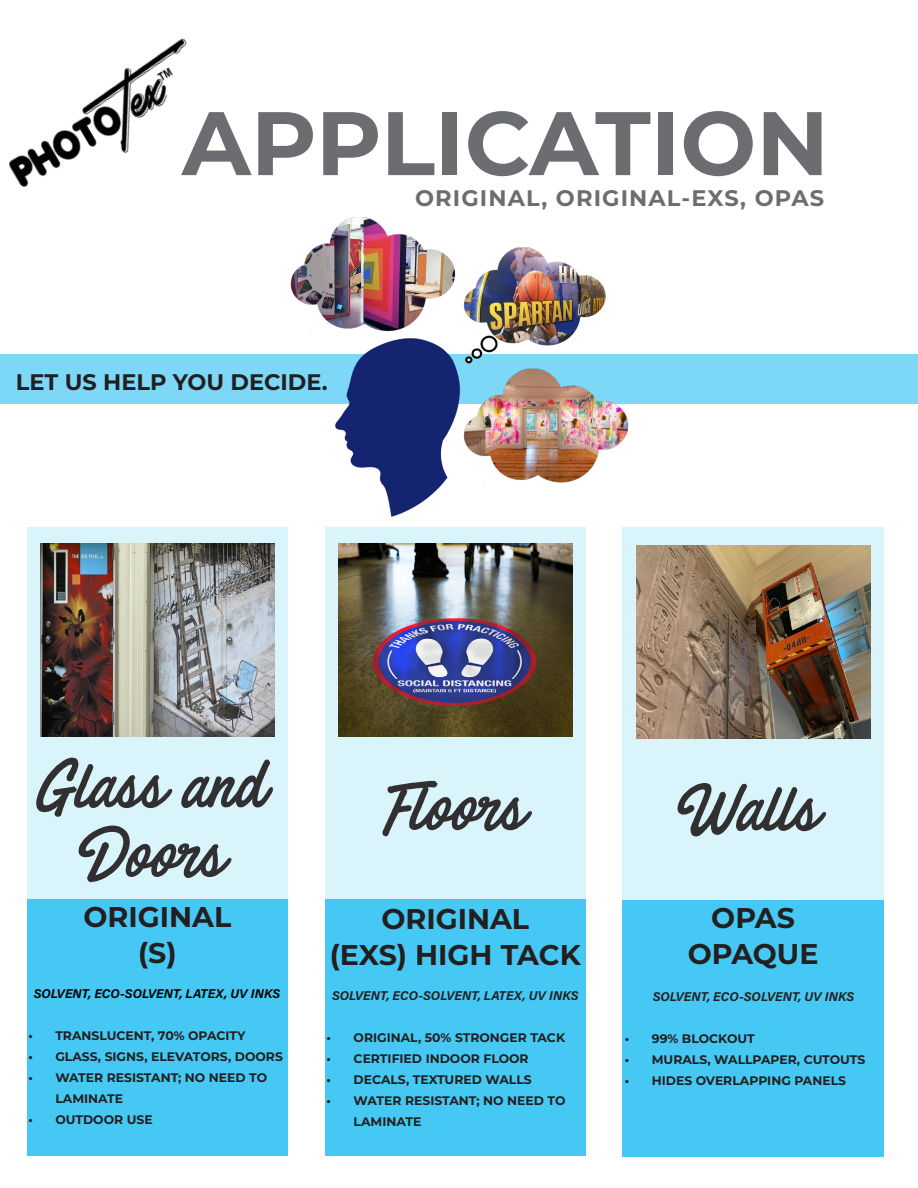
<style>
.page{position:relative;width:918px;height:1188px;background:#fff}
.page>*{position:absolute;margin:0;border:0;box-sizing:border-box;transform-origin:0 0}
.t1{font:700 90px "Montserrat";color:#6c6d70}
.t2{font:63px/69px "Painted Paradise";color:#312f30;text-align:center}
.t3{font:700 28.5px "Montserrat";color:#231f20}
.t4{font:700 22.5px "Montserrat";letter-spacing:.05em;color:#6c6d70}
.t5{font:700 22.5px "Montserrat";color:#231f20}
.t6{font:12.75px "Acumin Variable Concept";letter-spacing:.01em;color:#231f20}
.t7{font:12.75px "Acumin Variable Concept";letter-spacing:.01em;color:#000}
.t8{font:700 12.3px/21px "Montserrat";color:#231f20}
</style>
<div class="page">
<div style="left:0;top:354px;width:918px;height:49px;background:#7dd8f7"></div>
<div style="left:623px;top:527px;width:261px;height:374px;background:#daf4fc"></div>
<img style="left:636px;top:546px;width:234px;height:192px">
<div style="left:623px;top:901px;width:261px;height:256px;background:#45c8f4"></div>
<div style="left:27px;top:527px;width:261px;height:372px;background:#daf4fc"></div>
<img style="left:40px;top:543px;width:234px;height:193px">
<div style="left:27px;top:899px;width:261px;height:256px;background:#45c8f4"></div>
<div style="left:325px;top:527px;width:261px;height:372px;background:#daf4fc"></div>
<img style="left:338px;top:560px;width:234px;height:176px">
<div style="left:325px;top:899px;width:261px;height:256px;background:#45c8f4"></div>
<img style="left:191px;top:217px;width:556px;height:343px">
<img style="left:8px;top:38px;width:179px;height:149px">
<p class="t1" style="left:182px;top:78px;width:649px">APPLICATION</p>
<p class="t4" style="left:415px;top:182px;width:411px">ORIGINAL, ORIGINAL-EXS, OPAS</p>
<p class="t5" style="left:16px;top:366px;width:314px">LET US HELP YOU DECIDE.</p>
<p class="t2" style="left:38px;top:760px;width:229px">Glass and<br>Doors</p>
<p class="t3" style="left:83px;top:896px;width:149px">ORIGINAL</p>
<p class="t3" style="left:138px;top:932px;width:40px">(S)</p>
<p class="t7" style="left:34px;top:985px;width:248px">SOLVENT, ECO-SOLVENT, LATEX, UV INKS</p>
<p class="t8" style="left:28px;top:1025px;width:219px">• TRANSLUCENT, 70% OPACITY</p>
<p class="t8" style="left:28px;top:1046px;width:256px">• GLASS, SIGNS, ELEVATORS, DOORS</p>
<p class="t8" style="left:55px;top:1067px;width:213px;text-indent:-27px">• WATER RESISTANT; NO NEED TO<br>LAMINATE</p>
<p class="t8" style="left:28px;top:1109px;width:126px">• OUTDOOR USE</p>
<p class="t2" style="left:385px;top:782px;width:143px">Floors</p>
<p class="t3" style="left:381px;top:898px;width:149px">ORIGINAL</p>
<p class="t3" style="left:330px;top:934px;width:253px">(EXS) HIGH TACK</p>
<p class="t6" style="left:332px;top:987px;width:248px">SOLVENT, ECO-SOLVENT, LATEX, UV INKS</p>
<p class="t8" style="left:327px;top:1026px;width:240px">• ORIGINAL, 50% STRONGER TACK</p>
<p class="t8" style="left:327px;top:1047px;width:204px">• CERTIFIED INDOOR FLOOR</p>
<p class="t8" style="left:327px;top:1068px;width:207px">• DECALS, TEXTURED WALLS</p>
<p class="t8" style="left:354px;top:1089px;width:213px;text-indent:-27px">• WATER RESISTANT; NO NEED TO<br>LAMINATE</p>
<p class="t2" style="left:681px;top:783px;width:141px">Walls</p>
<p class="t3" style="left:711px;top:898px;width:85px">OPAS</p>
<p class="t3" style="left:688px;top:934px;width:132px">OPAQUE</p>
<p class="t6" style="left:653px;top:988px;width:203px">SOLVENT, ECO-SOLVENT, UV INKS</p>
<p class="t8" style="left:625px;top:1028px;width:131px">• 99% BLOCKOUT</p>
<p class="t8" style="left:625px;top:1049px;width:242px">• MURALS, WALLPAPER, CUTOUTS</p>
<p class="t8" style="left:625px;top:1070px;width:223px">• HIDES OVERLAPPING PANELS</p>
</div>
